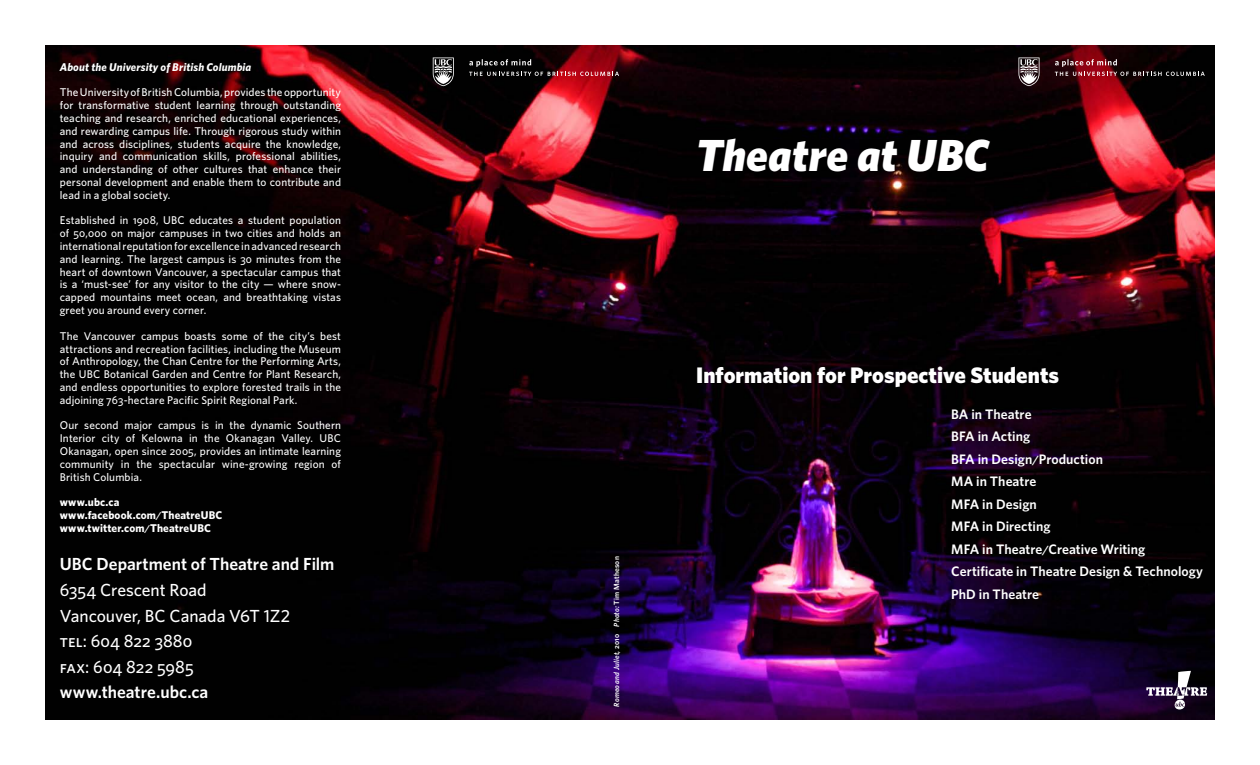
<style>
.page{position:relative;width:1260px;height:765px;background:#fff}
.page>*{position:absolute;margin:0;border:0;box-sizing:border-box;transform-origin:0 0}
.t1{font:italic 900 45px "Whitney";color:#fff}
.t2{font:900 22.5px "Whitney";color:#fff}
.t3{font:500 17.5px "Whitney";letter-spacing:-.005em;color:#fff}
.t4{font:600 17.5px "Whitney";color:#fff}
.t5{font:600 13.75px "Whitney";color:#fff}
.t6{font:500 11.25px/12.9px "Whitney";letter-spacing:.01em;color:#fff;text-align:justify}
.t7{font:700 11.25px "Whitney";letter-spacing:.01em;color:#fff}
.t8{font:italic 700 11.25px "Whitney";letter-spacing:.01em;color:#fff}
.t9{font:italic 600 7.5px "Whitney";letter-spacing:.025em;color:#fff}
.s1{font-style:normal}
</style>
<div class="page">
<img style="left:45px;top:45px;width:1170px;height:675px">
<svg style="left:1146px;top:671px;width:61px;height:38px;background:#483d52"></svg>
<svg style="left:1019px;top:58px;width:21px;height:28px"></svg>
<svg style="left:1055px;top:59px;width:150px;height:17px;background:#452125"></svg>
<svg style="left:433px;top:58px;width:21px;height:28px"></svg>
<svg style="left:469px;top:59px;width:150px;height:17px;background:#5a2227"></svg>
<p class="t8" style="left:60px;top:59px;width:193px">About the University of British Columbia</p>
<p class="t6" style="left:60px;top:86px;width:283px">The University of British Columbia, provides the opportunity for transformative student learning through outstanding teaching and research, enriched educational experiences, and rewarding campus life. Through rigorous study within and across disciplines, students acquire the knowledge, inquiry and communication skills, professional abilities, and understanding of other cultures that enhance their personal development and enable them to contribute and lead in a global society.</p>
<p class="t6" style="left:60px;top:214px;width:283px">Established in 1908, UBC educates a student population of 50,000 on major campuses in two cities and holds an international reputation for excellence in advanced research and learning. The largest campus is 30 minutes from the heart of downtown Vancouver, a spectacular campus that is a ‘must-see’ for any visitor to the city — where snow&shy;capped mountains meet ocean, and breathtaking vistas greet you around every corner.</p>
<p class="t6" style="left:60px;top:329px;width:283px">The Vancouver campus boasts some of the city’s best attractions and recreation facilities, including the Museum of Anthropology, the Chan Centre for the Performing Arts, the UBC Botanical Garden and Centre for Plant Research, and endless opportunities to explore forested trails in the adjoining 763-hectare Pacific Spirit Regional Park.</p>
<p class="t6" style="left:60px;top:419px;width:283px">Our second major campus is in the dynamic Southern Interior city of Kelowna in the Okanagan Valley. UBC Okanagan, open since 2005, provides an intimate learning community in the spectacular wine-growing region of British Columbia.</p>
<p class="t7" style="left:60px;top:495px;width:61px">www.ubc.ca</p>
<p class="t7" style="left:60px;top:508px;width:164px">www.facebook.com/TheatreUBC</p>
<p class="t7" style="left:60px;top:520px;width:153px">www.twitter.com/TheatreUBC</p>
<p class="t4" style="left:60px;top:553px;width:276px">UBC Department of Theatre and Film</p>
<p class="t3" style="left:60px;top:578px;width:148px">6354 Crescent Road</p>
<p class="t3" style="left:60px;top:604px;width:232px">Vancouver, BC Canada V6T 1Z2</p>
<p class="t3" style="left:60px;top:630px;width:134px">tel: 604 822 3880</p>
<p class="t3" style="left:60px;top:655px;width:135px">fax: 604 822 5985</p>
<p class="t4" style="left:60px;top:681px;width:150px">www.theatre.ubc.ca</p>
<p class="t1" style="left:696px;top:125px;width:294px">Theatre at UBC</p>
<p class="t9" style="left:611px;top:707px;width:152px;rotate:-90deg">Romeo and Juliet<span class="s1">, 2010</span> Photo: <span class="s1">Tim Matheson</span></p>
<p class="t2" style="left:696px;top:360px;width:365px">Information for Prospective Students</p>
<p class="t5" style="left:951px;top:405px;width:82px">BA in Theatre</p>
<p class="t5" style="left:951px;top:428px;width:80px">BFA in Acting</p>
<p class="t5" style="left:951px;top:450px;width:153px">BFA in Design/Production</p>
<p class="t5" style="left:951px;top:473px;width:87px">MA in Theatre</p>
<p class="t5" style="left:951px;top:495px;width:87px">MFA in Design</p>
<p class="t5" style="left:951px;top:518px;width:101px">MFA in Directing</p>
<p class="t5" style="left:951px;top:540px;width:195px">MFA in Theatre/Creative Writing</p>
<p class="t5" style="left:951px;top:562px;width:253px">Certificate in Theatre Design &amp; Technology</p>
<p class="t5" style="left:951px;top:585px;width:89px">PhD in Theatre</p>
</div>
